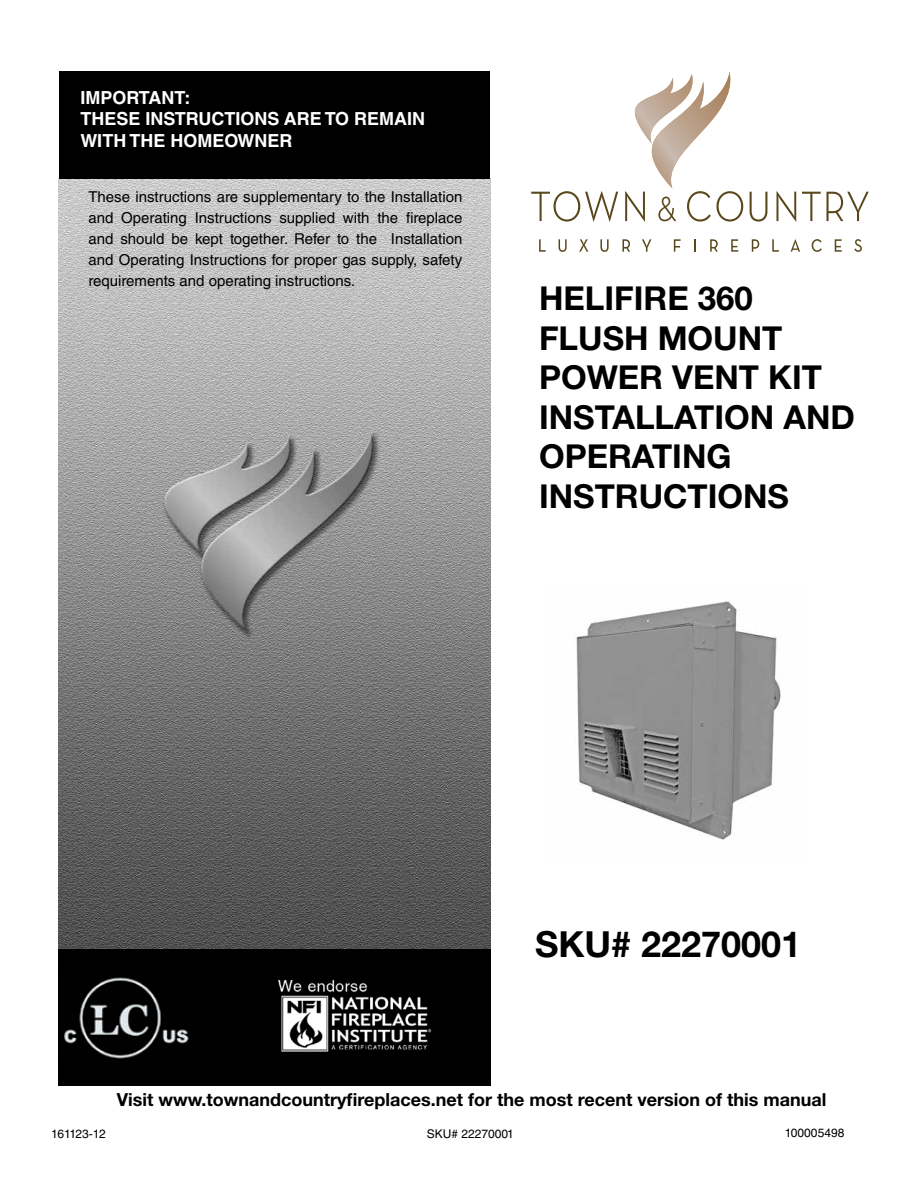
<style>
.page{position:relative;width:918px;height:1188px;background:#fff}
.page>*{position:absolute;margin:0;border:0;box-sizing:border-box;transform-origin:0 0}
.t1{font:700 36px "Helvetica Neue LT Std";color:#000}
.t2{font:700 33px/39.6px "Helvetica Neue LT Std";color:#000}
.t3{font:700 18px "Helvetica Neue LT Std";color:#000}
.t4{font:700 18px/21.6px "Helvetica LT Std";color:#fff}
.t5{font:15px/21px "Helvetica LT Std";color:#000;text-align:justify}
.t6{font:12px "Helvetica LT Std";color:#000}
.t7{font:12px "Helvetica LT Std";letter-spacing:-.04em;color:#000}
</style>
<div class="page">
<img style="left:59px;top:179px;width:432px;height:770px">
<div style="left:59px;top:949px;width:432px;height:137px;background:#000"></div>
<div style="left:59px;top:72px;width:431px;height:107px;background:#000"></div>
<svg style="left:750px;top:192px;width:17px;height:30px"></svg>
<svg style="left:777px;top:191px;width:19px;height:30px"></svg>
<svg style="left:802px;top:192px;width:67px;height:29px"></svg>
<svg style="left:539px;top:239px;width:7px;height:13px"></svg>
<svg style="left:559px;top:239px;width:8px;height:13px"></svg>
<svg style="left:579px;top:239px;width:9px;height:13px"></svg>
<svg style="left:600px;top:239px;width:9px;height:13px"></svg>
<svg style="left:623px;top:239px;width:7px;height:13px"></svg>
<svg style="left:642px;top:239px;width:9px;height:13px"></svg>
<svg style="left:674px;top:239px;width:7px;height:13px"></svg>
<svg style="left:695px;top:239px;width:1px;height:13px"></svg>
<svg style="left:710px;top:239px;width:8px;height:13px"></svg>
<svg style="left:731px;top:239px;width:7px;height:13px"></svg>
<svg style="left:752px;top:239px;width:7px;height:13px"></svg>
<svg style="left:772px;top:239px;width:7px;height:13px"></svg>
<svg style="left:791px;top:239px;width:9px;height:13px"></svg>
<svg style="left:812px;top:239px;width:10px;height:13px"></svg>
<svg style="left:835px;top:239px;width:7px;height:13px"></svg>
<svg style="left:854px;top:239px;width:8px;height:13px"></svg>
<svg style="left:531px;top:72px;width:212px;height:150px"></svg>
<img style="left:576px;top:601px;width:205px;height:239px">
<img style="left:64px;top:977px;width:125px;height:82px">
<img style="left:278px;top:979px;width:154px;height:73px">
<p class="t4" style="left:80px;top:86px;width:346px">IMPORTANT:<br>THESE INSTRUCTIONS ARE TO REMAIN<br>WITH THE HOMEOWNER</p>
<p class="t5" style="left:88px;top:186px;width:375px">These instructions are supplementary to the Installation and Operating Instructions supplied with the fireplace and should be kept together. Refer to the Installation and Operating Instructions for proper gas supply, safety requirements and operating instructions.</p>
<h2 class="t2" style="left:539px;top:278px;width:317px">HELIFIRE 360<br>FLUSH MOUNT<br>POWER VENT KIT<br>INSTALLATION AND<br>OPERATING<br>INSTRUCTIONS</h2>
<h1 class="t1" style="left:535px;top:922px;width:268px">SKU# 22270001</h1>
<p class="t3" style="left:117px;top:1088px;width:711px">Visit www.townandcountryfireplaces.net for the most recent version of this manual</p>
<p class="t7" style="left:51px;top:1126px;width:56px">161123-12</p>
<p class="t6" style="left:427px;top:1127px;width:89px">SKU# 22270001</p>
<p class="t6" style="left:785px;top:1126px;width:61px">100005498</p>
</div>
